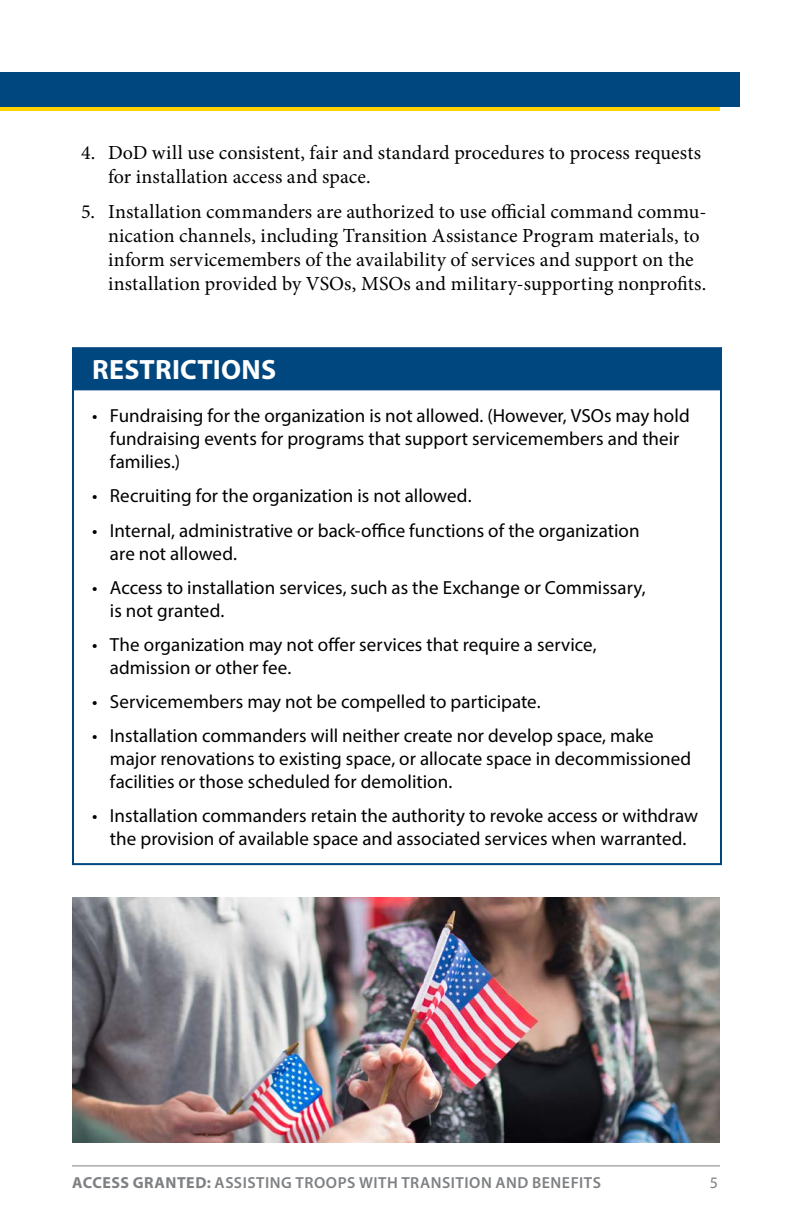
<style>
.page{position:relative;width:792px;height:1224px;background:#fff}
.page>*{position:absolute;margin:0;border:0;box-sizing:border-box;transform-origin:0 0}
.t1{font:700 28px "Myriad Pro";letter-spacing:.01em;color:#fff}
.t2{font:20px/24px "Minion Pro";letter-spacing:.005em;color:#000}
.t3{font:19px/22.8px "Myriad Pro";color:#000}
.t4{font:600 16px "Myriad Pro";letter-spacing:.03em;color:#7e8083}
.t5{font:16px "Myriad Pro";color:#7e8083}
.s1{font-weight:700}
</style>
<div class="page">
<div style="left:0;top:76px;width:720px;height:35px;background:#ffd200"></div>
<div style="left:0;top:72px;width:740px;height:35px;background:#00467f"></div>
<div style="left:73px;top:348px;width:648px;height:41px;background:#00467f"></div>
<div style="left:72px;top:347px;width:650px;height:43px;border:2px solid #00467f"></div>
<img style="left:72px;top:897px;width:648px;height:246px">
<hr style="left:72px;top:1165px;width:648px;height:1px;background:#7e8083">
<p class="t2" style="left:108px;top:140px;width:595px;text-indent:-27px">4. DoD will use consistent, fair and standard procedures to process requests for installation access and space.</p>
<p class="t2" style="left:108px;top:200px;width:600px;text-indent:-27px">5. Installation commanders are authorized to use official command commu&shy;nication channels, including Transition Assistance Program materials, to inform servicemembers of the availability of services and support on the installation provided by VSOs, MSOs and military-supporting nonprofits.</p>
<h1 class="t1" style="left:92px;top:351px;width:185px">RESTRICTIONS</h1>
<p class="t3" style="left:110px;top:404px;width:581px;text-indent:-18px">• Fundraising for the organization is not allowed. (However, VSOs may hold fundraising events for programs that support servicemembers and their families.)</p>
<p class="t3" style="left:92px;top:484px;width:381px">• Recruiting for the organization is not allowed.</p>
<p class="t3" style="left:110px;top:519px;width:531px;text-indent:-18px">• Internal, administrative or back-office functions of the organization are not allowed.</p>
<p class="t3" style="left:110px;top:576px;width:537px;text-indent:-18px">• Access to installation services, such as the Exchange or Commissary, is not granted.</p>
<p class="t3" style="left:110px;top:633px;width:488px;text-indent:-18px">• The organization may not offer services that require a service, admission or other fee.</p>
<p class="t3" style="left:92px;top:690px;width:450px">• Servicemembers may not be compelled to participate.</p>
<p class="t3" style="left:110px;top:724px;width:583px;text-indent:-18px">• Installation commanders will neither create nor develop space, make major renovations to existing space, or allocate space in decommissioned facilities or those scheduled for demolition.</p>
<p class="t3" style="left:92px;top:804px;width:607px;text-align:center">• Installation commanders retain the authority to revoke access or withdraw the provision of available space and associated services when warranted.</p>
<p class="t4" style="left:72px;top:1172px;width:530px"><span class="s1">ACCESS GRANTED:</span> ASSISTING TROOPS WITH TRANSITION AND BENEFITS</p>
<p class="t5" style="left:710px;top:1173px;width:10px">5</p>
</div>
